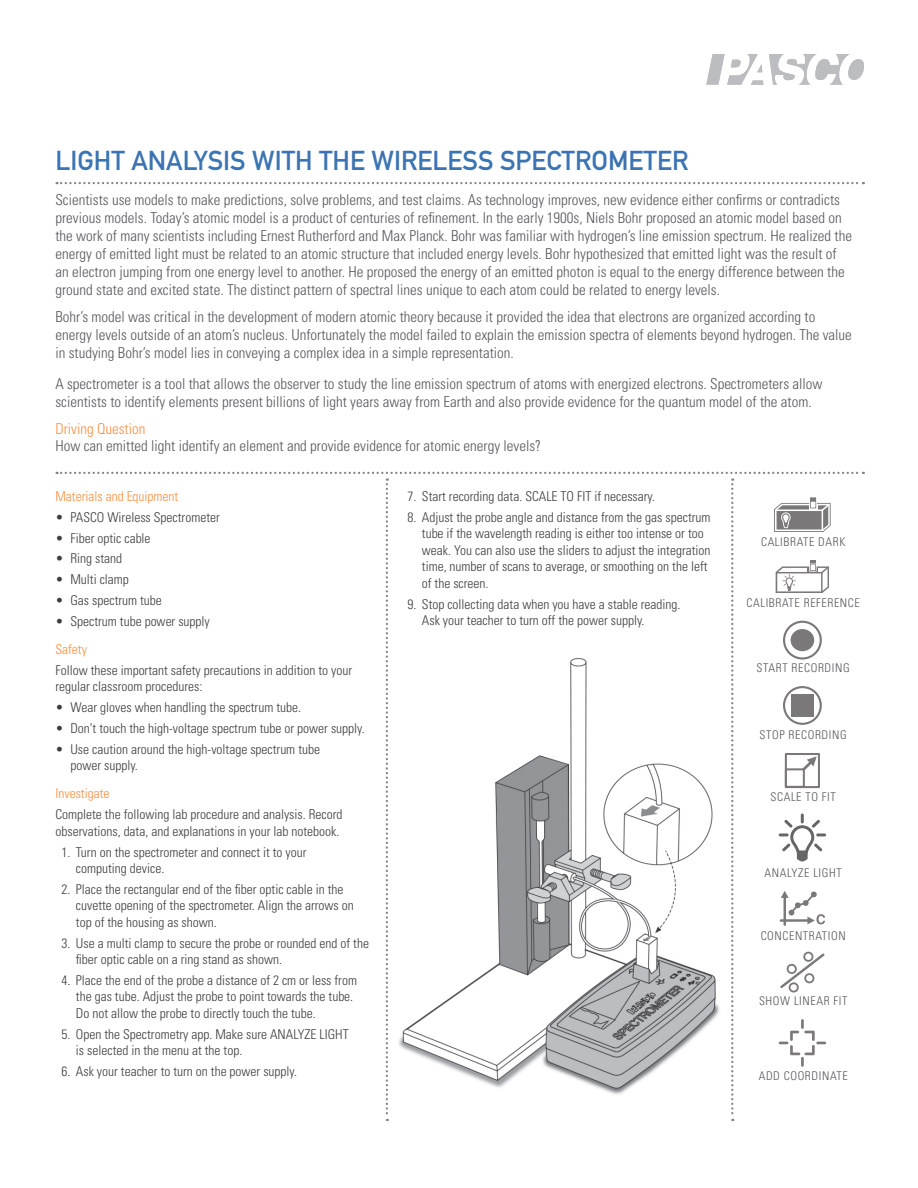
<style>
.page{position:relative;width:918px;height:1188px;background:#fff}
.page>*{position:absolute;margin:0;border:0;box-sizing:border-box;transform-origin:0 0}
.t1{font:27px "DIN Mittelschrift";color:#3c74b3}
.intro{font:300 condensed 15px/18px "Univers";color:#57585a}
.subhead_2{font:300 condensed 15px "Univers";color:#fb8e3f}
.body_2{font:300 condensed 13.5px/16.5px "Univers";color:#3e3e3f}
.subhead_2-2{font:300 condensed 13.5px "Univers";color:#fb8e3f}
.t2{font:300 condensed 12px "Univers";letter-spacing:.05em;color:#57585a}
</style>
<div class="page">
<svg style="left:57px;top:182px;width:807px;height:2px"></svg>
<svg style="left:706px;top:54px;width:57px;height:31px"></svg>
<svg style="left:769px;top:54px;width:95px;height:31px"></svg>
<svg style="left:57px;top:472px;width:807px;height:649px"></svg>
<p class="t1" style="left:55px;top:145px;width:635px">LIGHT ANALYSIS WITH THE WIRELESS SPECTROMETER</p>
<p class="intro" style="left:55px;top:191px;width:798px">Scientists use models to make predictions, solve problems, and test claims. As technology improves, new evidence either confirms or contradicts previous models. Today’s atomic model is a product of centuries of refinement. In the early 1900s, Niels Bohr proposed an atomic model based on the work of many scientists including Ernest Rutherford and Max Planck. Bohr was familiar with hydrogen’s line emission spectrum. He realized the energy of emitted light must be related to an atomic structure that included energy levels. Bohr hypothesized that emitted light was the result of an electron jumping from one energy level to another. He proposed the energy of an emitted photon is equal to the energy difference between the ground state and excited state. The distinct pattern of spectral lines unique to each atom could be related to energy levels.</p>
<p class="intro" style="left:55px;top:308px;width:798px">Bohr’s model was critical in the development of modern atomic theory because it provided the idea that electrons are organized according to energy levels outside of an atom’s nucleus. Unfortunately the model failed to explain the emission spectra of elements beyond hydrogen. The value in studying Bohr’s model lies in conveying a complex idea in a simple representation.</p>
<p class="intro" style="left:55px;top:375px;width:769px">A spectrometer is a tool that allows the observer to study the line emission spectrum of atoms with energized electrons. Spectrometers allow scientists to identify elements present billions of light years away from Earth and also provide evidence for the quantum model of the atom.</p>
<p class="subhead_2" style="left:55px;top:419px;width:91px">Driving Question</p>
<p class="intro" style="left:55px;top:437px;width:487px">How can emitted light identify an element and provide evidence for atomic energy levels?</p>
<p class="subhead_2-2" style="left:55px;top:488px;width:124px">Materials and Equipment</p>
<p class="body_2" style="left:55px;top:509px;width:166px">• PASCO Wireless Spectrometer</p>
<p class="body_2" style="left:55px;top:530px;width:97px">• Fiber optic cable</p>
<p class="body_2" style="left:55px;top:550px;width:68px">• Ring stand</p>
<p class="body_2" style="left:55px;top:571px;width:75px">• Multi clamp</p>
<p class="body_2" style="left:55px;top:592px;width:108px">• Gas spectrum tube</p>
<p class="body_2" style="left:55px;top:613px;width:156px">• Spectrum tube power supply</p>
<p class="subhead_2-2" style="left:55px;top:641px;width:33px">Safety</p>
<p class="body_2" style="left:55px;top:662px;width:298px">Follow these important safety precautions in addition to your regular classroom procedures:</p>
<p class="body_2" style="left:55px;top:699px;width:247px">• Wear gloves when handling the spectrum tube.</p>
<p class="body_2" style="left:55px;top:720px;width:311px">• Don’t touch the high-voltage spectrum tube or power supply.</p>
<p class="body_2" style="left:70px;top:741px;width:251px;text-indent:-15px">• Use caution around the high-voltage spectrum tube power supply.</p>
<p class="subhead_2-2" style="left:55px;top:786px;width:55px">Investigate</p>
<p class="body_2" style="left:55px;top:806px;width:289px">Complete the following lab procedure and analysis. Record observations, data, and explanations in your lab notebook.</p>
<p class="body_2" style="left:76px;top:844px;width:232px;text-indent:-15px">1. Turn on the spectrometer and connect it to your computing device.</p>
<p class="body_2" style="left:76px;top:881px;width:279px;text-indent:-15px">2. Place the rectangular end of the fiber optic cable in the cuvette opening of the spectrometer. Align the arrows on top of the housing as shown.</p>
<p class="body_2" style="left:76px;top:935px;width:295px;text-indent:-15px">3. Use a multi clamp to secure the probe or rounded end of the fiber optic cable on a ring stand as shown.</p>
<p class="body_2" style="left:76px;top:972px;width:283px;text-indent:-15px">4. Place the end of the probe a distance of 2 cm or less from the gas tube. Adjust the probe to point towards the tube.<br>Do not allow the probe to directly touch the tube.</p>
<p class="body_2" style="left:76px;top:1026px;width:274px;text-indent:-15px">5. Open the Spectrometry app. Make sure ANALYZE LIGHT is selected in the menu at the top.</p>
<p class="body_2" style="left:61px;top:1063px;width:237px">6. Ask your teacher to turn on the power supply.</p>
<p class="body_2" style="left:407px;top:488px;width:249px">7. Start recording data. SCALE TO FIT if necessary.</p>
<p class="body_2" style="left:422px;top:509px;width:290px;text-indent:-15px">8. Adjust the probe angle and distance from the gas spectrum tube if the wavelength reading is either too intense or too weak. You can also use the sliders to adjust the integration time, number of scans to average, or smoothing on the left of the screen.</p>
<p class="body_2" style="left:422px;top:596px;width:260px;text-indent:-15px">9. Stop collecting data when you have a stable reading.<br>Ask your teacher to turn off the power supply.</p>
<p class="t2" style="left:761px;top:534px;width:86px">CALIBRATE DARK</p>
<p class="t2" style="left:747px;top:596px;width:115px">CALIBRATE REFERENCE</p>
<p class="t2" style="left:757px;top:661px;width:95px">START RECORDING</p>
<p class="t2" style="left:760px;top:727px;width:89px">STOP RECORDING</p>
<p class="t2" style="left:771px;top:790px;width:67px">SCALE TO FIT</p>
<p class="t2" style="left:765px;top:866px;width:79px">ANALYZE LIGHT</p>
<p class="t2" style="left:761px;top:929px;width:87px">CONCENTRATION</p>
<p class="t2" style="left:759px;top:993px;width:90px">SHOW LINEAR FIT</p>
<p class="t2" style="left:759px;top:1069px;width:90px">ADD COORDINATE</p>
</div>
